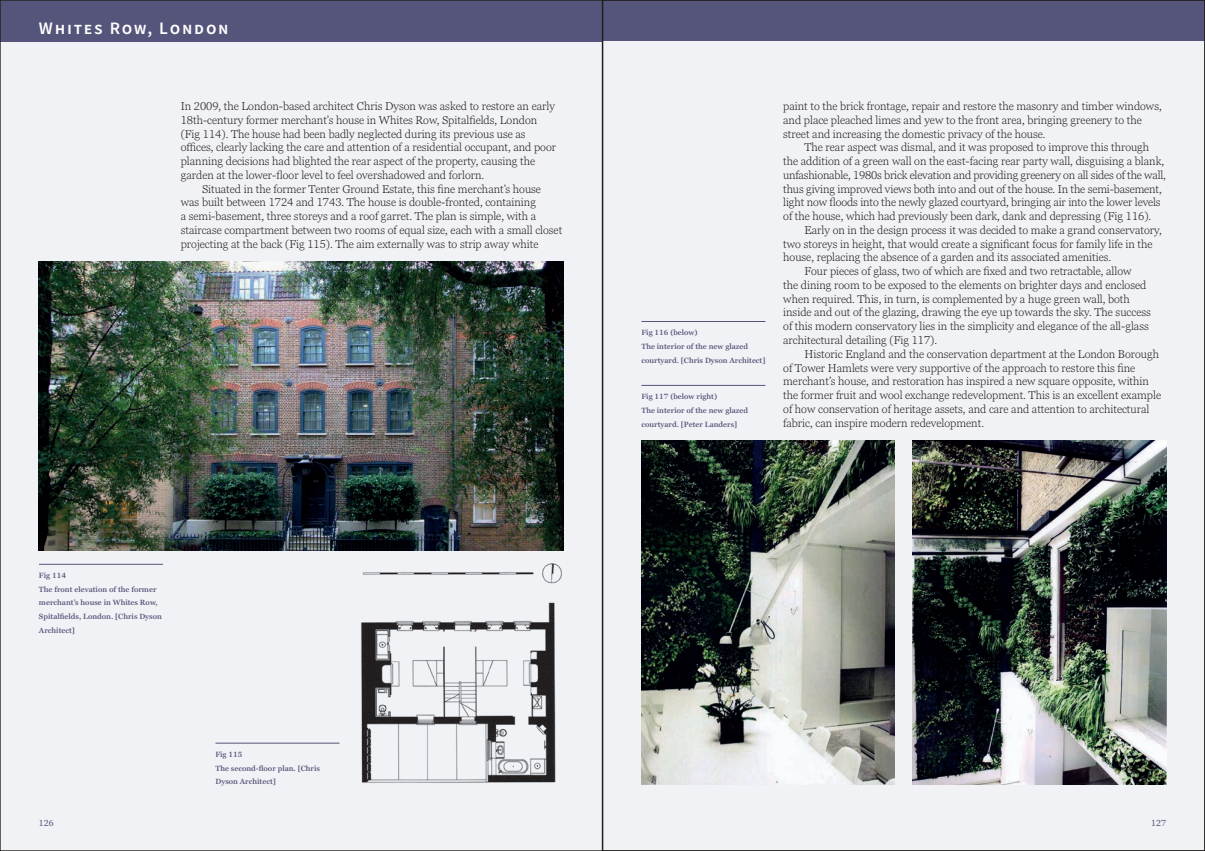
<style>
.page{position:relative;width:1205px;height:851px;background:#fff}
.page>*{position:absolute;margin:0;border:0;box-sizing:border-box;transform-origin:0 0}
.Case_Study_RH_verso{font:600 17.5px "Source Sans Pro";letter-spacing:.1em;color:#fff}
.t1{font:300 11.25px/13.8px "Georgia Pro";color:#231f20}
.t2{font:8.75px "Georgia Pro";color:#55557c}
.t3{font:600 7.5px/13.8px "Georgia Pro";color:#55557c}
</style>
<div class="page">
<div style="left:602px;top:0;width:603px;height:850px;background:#f1f2f5"></div>
<div style="left:602px;top:0;width:603px;height:41px;background:#55557c"></div>
<div style="left:0;top:0;width:602px;height:850px;background:#f1f2f5"></div>
<hr style="left:215px;top:742px;width:124px;height:1px;background:#55557c">
<div style="left:0;top:0;width:602px;height:41px;background:#55557c"></div>
<img style="left:641px;top:440px;width:254px;height:344px">
<img style="left:912px;top:440px;width:254px;height:344px">
<img style="left:339px;top:563px;width:223px;height:220px">
<img style="left:39px;top:261px;width:524px;height:289px">
<hr style="left:39px;top:564px;width:124px;height:1px;background:#55557c">
<hr style="left:641px;top:321px;width:124px;height:1px;background:#55557c">
<hr style="left:641px;top:385px;width:124px;height:1px;background:#55557c">
<p class="Case_Study_RH_verso" style="left:39px;top:17px;width:191px">Whites Row, London</p>
<p class="t1" style="left:181px;top:100px;width:377px">In 2009, the London-based architect Chris Dyson was asked to restore an early 18th-century former merchant’s house in Whites Row, Spitalfields, London (Fig 114). The house had been badly neglected during its previous use as offices, clearly lacking the care and attention of a residential occupant, and poor planning decisions had blighted the rear aspect of the property, causing the garden at the lower-floor level to feel overshadowed and forlorn.</p>
<p class="t1" style="left:181px;top:182px;width:383px;text-indent:21px">Situated in the former Tenter Ground Estate, this fine merchant’s house was built between 1724 and 1743. The house is double-fronted, containing<br>a semi-basement, three storeys and a roof garret. The plan is simple, with a staircase compartment between two rooms of equal size, each with a small closet projecting at the back (Fig 115). The aim externally was to strip away white</p>
<p class="t3" style="left:39px;top:568px;width:125px">Fig 114<br>The front elevation of the former merchant’s house in Whites Row,<br>Spitalfields, London. [Chris Dyson<br>Architect]</p>
<p class="t3" style="left:215px;top:747px;width:106px">Fig 115<br>The second-floor plan. [Chris<br>Dyson Architect]</p>
<p class="t3" style="left:641px;top:326px;width:126px">Fig 116 (below)<br>The interior of the new glazed courtyard. [Chris Dyson Architect]</p>
<p class="t3" style="left:641px;top:390px;width:108px">Fig 117 (below right)<br>The interior of the new glazed courtyard. [Peter Landers]</p>
<p class="t1" style="left:783px;top:100px;width:380px">paint to the brick frontage, repair and restore the masonry and timber windows, and place pleached limes and yew to the front area, bringing greenery to the street and increasing the domestic privacy of the house.</p>
<p class="t1" style="left:783px;top:141px;width:384px;text-indent:21px">The rear aspect was dismal, and it was proposed to improve this through the addition of a green wall on the east-facing rear party wall, disguising a blank, unfashionable, 1980s brick elevation and providing greenery on all sides of the wall, thus giving improved views both into and out of the house. In the semi-basement, light now floods into the newly glazed courtyard, bringing air into the lower levels of the house, which had previously been dark, dank and depressing (Fig 116).</p>
<p class="t1" style="left:783px;top:223px;width:380px;text-indent:21px">Early on in the design process it was decided to make a grand conservatory, two storeys in height, that would create a significant focus for family life in the house, replacing the absence of a garden and its associated amenities.</p>
<p class="t1" style="left:783px;top:265px;width:369px;text-indent:21px">Four pieces of glass, two of which are fixed and two retractable, allow<br>the dining room to be exposed to the elements on brighter days and enclosed when required. This, in turn, is complemented by a huge green wall, both inside and out of the glazing, drawing the eye up towards the sky. The success of this modern conservatory lies in the simplicity and elegance of the all-glass architectural detailing (Fig 117).</p>
<p class="t1" style="left:783px;top:347px;width:379px;text-indent:21px">Historic England and the conservation department at the London Borough of Tower Hamlets were very supportive of the approach to restore this fine merchant’s house, and restoration has inspired a new square opposite, within the former fruit and wool exchange redevelopment. This is an excellent example of how conservation of heritage assets, and care and attention to architectural fabric, can inspire modern redevelopment.</p>
<p class="t2" style="left:39px;top:817px;width:16px">126</p>
<p class="t2" style="left:1151px;top:817px;width:16px">127</p>
</div>
